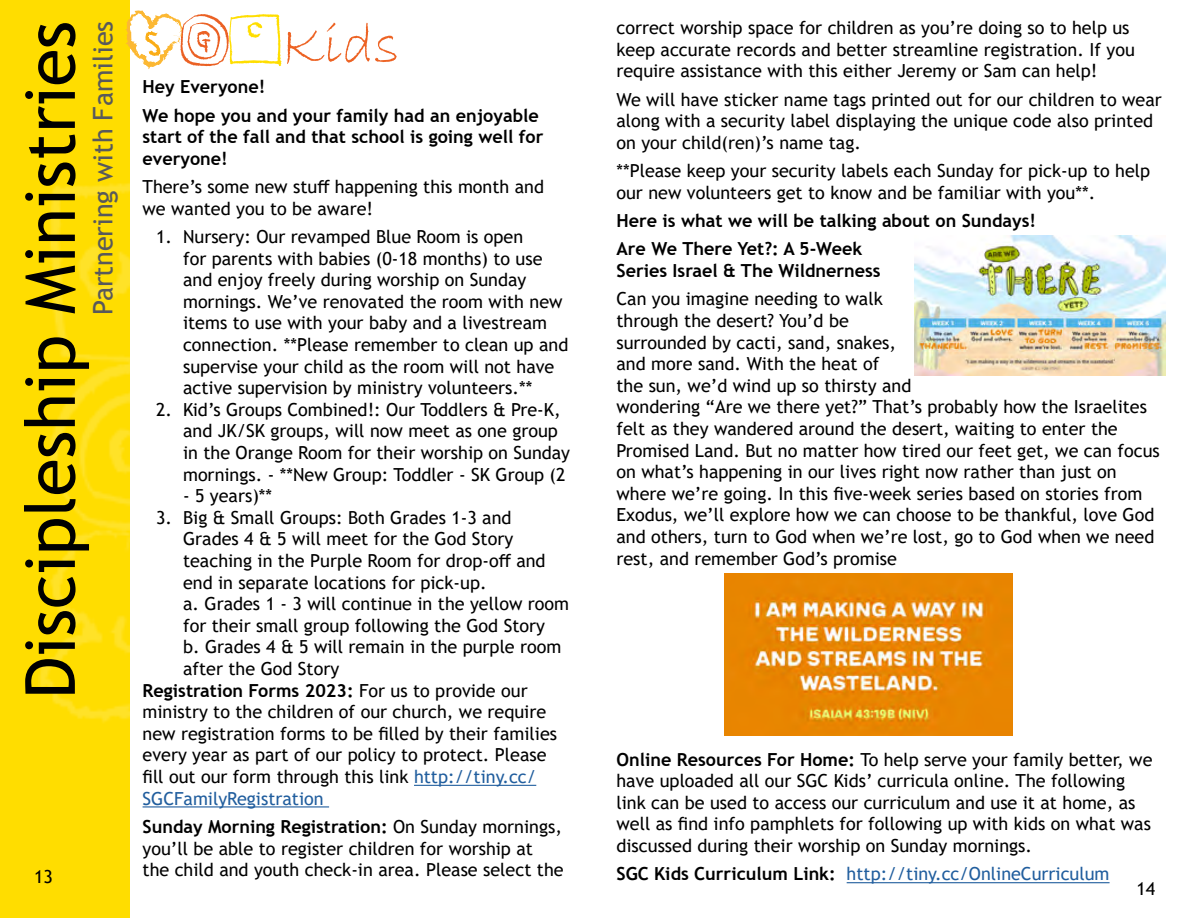
<style>
.page{position:relative;width:1188px;height:918px;background:#fff}
.page>*{position:absolute;margin:0;border:0;box-sizing:border-box;transform-origin:0 0}
.t1{font:69px "Trebuchet MS";color:#000}
.t2{font:58.5px "Bradley Hand ITC";color:#ed6324}
.t3{font:27px "Trebuchet MS";color:#58595b}
.t4{font:18px/21.6px "Trebuchet MS";color:#000}
.t5{font:700 18px/28.3px "Trebuchet MS";color:#000}
.t6{font:18px "Trebuchet MS";color:#215e9e}
.s1{font-weight:400}
.s2{color:#215e9e}
.s3{font-weight:700}
.s4{font-weight:700;color:#000}
</style>
<div class="page">
<hr style="left:414px;top:785px;width:122px;height:1px;background:#215e9e">
<hr style="left:143px;top:806px;width:186px;height:1px;background:#215e9e">
<hr style="left:847px;top:882px;width:263px;height:1px;background:#215e9e">
<div style="left:0;top:0;width:130px;height:918px;background:#fd0"></div>
<img style="left:39px;top:10px;width:97px;height:713px">
<svg style="left:125px;top:11px;width:157px;height:64px"></svg>
<img style="left:915px;top:235px;width:251px;height:141px">
<img style="left:724px;top:573px;width:288px;height:162px">
<h1 class="t1" style="left:7px;top:699px;width:679px;rotate:-90deg">Discipleship Ministries</h1>
<h3 class="t3" style="left:86px;top:315px;width:296px;rotate:-90deg">Partnering with Families</h3>
<p class="t4" style="left:34px;top:865px;width:20px">13</p>
<h2 class="t2" style="left:282px;top:8px;width:119px">Kids</h2>
<p class="t5" style="left:143px;top:73px;width:398px">Hey Everyone!<br>We hope you and your family had an enjoyable</p>
<p class="t5" style="left:143px;top:126px;width:402px;line-height:21.6px">start of the fall and that school is going well for everyone!</p>
<p class="t4" style="left:143px;top:176px;width:403px">There’s some new stuff happening this month and we wanted you to be aware!</p>
<p class="t4" style="left:183px;top:226px;width:387px;text-indent:-27px">1. Nursery: Our revamped Blue Room is open<br>for parents with babies (0-18 months) to use and enjoy freely during worship on Sunday mornings. We’ve renovated the room with new items to use with your baby and a livestream connection. **Please remember to clean up and supervise your child as the room will not have active supervision by ministry volunteers.**</p>
<p class="t4" style="left:183px;top:399px;width:389px;text-indent:-27px">2. Kid’s Groups Combined!: Our Toddlers &amp; Pre-K, and JK/SK groups, will now meet as one group in the Orange Room for their worship on Sunday mornings. - **New Group: Toddler - SK Group (2</p>
<p class="t4" style="left:183px;top:485px;width:91px">- 5 years)**</p>
<p class="t4" style="left:156px;top:507px;width:357px">3. Big &amp; Small Groups: Both Grades 1-3 and</p>
<p class="t4" style="left:183px;top:528px;width:332px">Grades 4 &amp; 5 will meet for the God Story</p>
<p class="t4" style="left:183px;top:550px;width:364px">teaching in the Purple Room for drop-off and</p>
<p class="t4" style="left:183px;top:571px;width:305px">end in separate locations for pick-up.</p>
<p class="t4" style="left:183px;top:593px;width:388px">a. Grades 1 - 3 will continue in the yellow room</p>
<p class="t4" style="left:183px;top:615px;width:363px">for their small group following the God Story</p>
<p class="t4" style="left:183px;top:636px;width:380px">b. Grades 4 &amp; 5 will remain in the purple room</p>
<p class="t4" style="left:183px;top:658px;width:158px">after the God Story</p>
<p class="t5" style="left:143px;top:676px;width:387px">Registration Forms 2023: <span class="s1">For us to provide our</span></p>
<p class="t4" style="left:143px;top:701px;width:405px">ministry to the children of our church, we require</p>
<p class="t4" style="left:143px;top:723px;width:416px">new registration forms to be filled by their families</p>
<p class="t4" style="left:143px;top:744px;width:406px">every year as part of our policy to protect. Please</p>
<p class="t4" style="left:143px;top:766px;width:395px">fill out our form through this link <span class="s2">http://tiny.cc/</span></p>
<p class="t6" style="left:143px;top:787px;width:183px">SGCFamilyRegistration</p>
<p class="t4" style="left:143px;top:816px;width:423px"><span class="s3">Sunday Morning Registration:</span> On Sunday mornings, you’ll be able to register children for worship at the child and youth check-in area. Please select the</p>
<p class="t4" style="left:616px;top:17px;width:520px">correct worship space for children as you’re doing so to help us keep accurate records and better streamline registration. If you require assistance with this either Jeremy or Sam can help!</p>
<p class="t4" style="left:616px;top:88px;width:547px">We will have sticker name tags printed out for our children to wear along with a security label displaying the unique code also printed on your child(ren)’s name tag.</p>
<p class="t4" style="left:616px;top:160px;width:535px">**Please keep your security labels each Sunday for pick-up to help our new volunteers get to know and be familiar with you**.</p>
<p class="t5" style="left:616px;top:206px;width:421px">Here is what we will be talking about on Sundays!<br>Are We There Yet?: A 5-Week</p>
<p class="t5" style="left:616px;top:256px;width:266px">Series Israel &amp; The Wildnerness</p>
<p class="t4" style="left:616px;top:288px;width:545px">Can you imagine needing to walk<br>through the desert? You’d be<br>surrounded by cacti, sand, snakes,<br>and more sand. With the heat of<br>the sun, we’d wind up so thirsty and<br>wondering “Are we there yet?” That’s probably how the Israelites felt as they wandered around the desert, waiting to enter the Promised Land. But no matter how tired our feet get, we can focus on what’s happening in our lives right now rather than just on where we’re going. In this five-week series based on stories from Exodus, we’ll explore how we can choose to be thankful, love God and others, turn to God when we’re lost, go to God when we need rest, and remember God’s promise</p>
<p class="t4" style="left:616px;top:748px;width:538px"><span class="s3">Online Resources For Home:</span> To help serve your family better, we have uploaded all our SGC Kids’ curricula online. The following link can be used to access our curriculum and use it at home, as well as find info pamphlets for following up with kids on what was discussed during their worship on Sunday mornings.</p>
<p class="t6" style="left:616px;top:863px;width:495px"><span class="s4">SGC Kids Curriculum Link:</span> http://tiny.cc/OnlineCurriculum</p>
<p class="t4" style="left:1136px;top:878px;width:20px">14</p>
</div>
